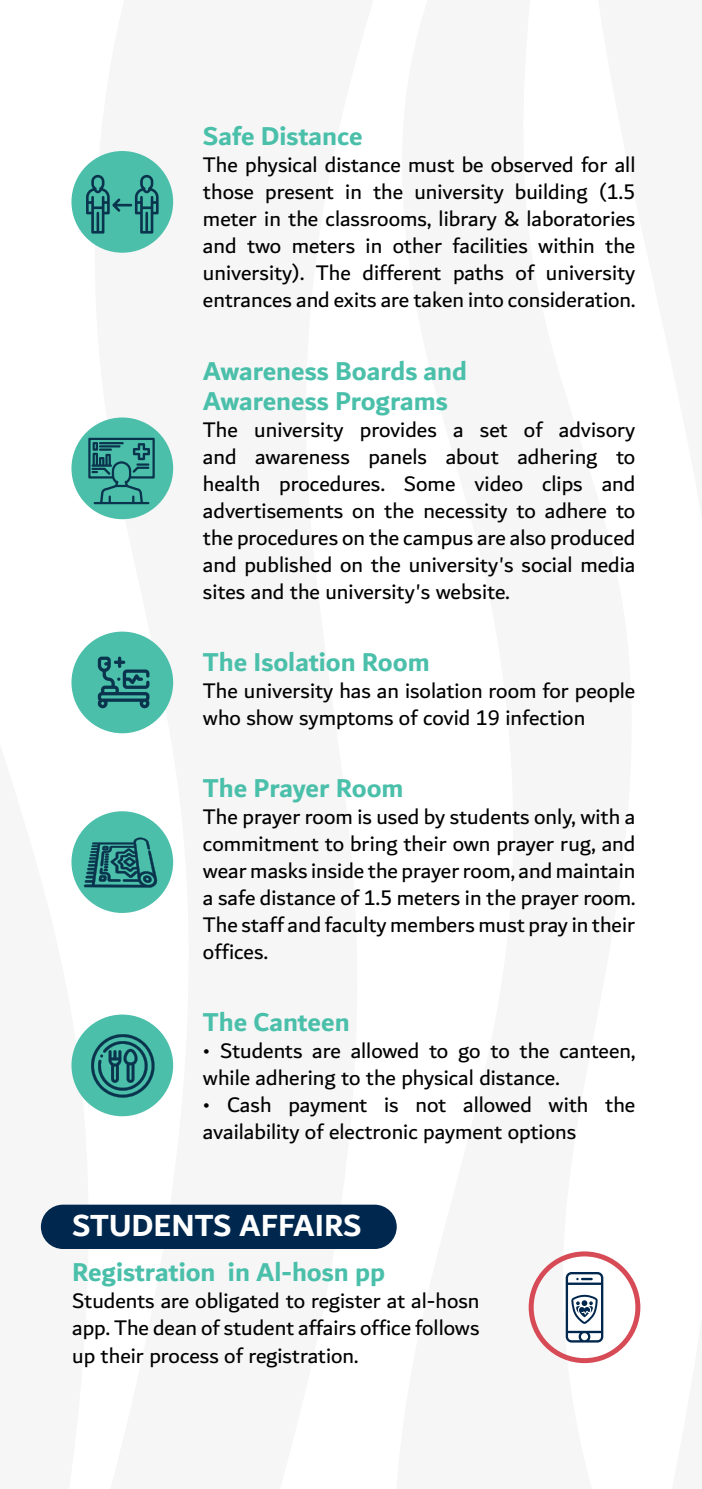
<style>
.page{position:relative;width:702px;height:1489px;background:#fff}
.page>*{position:absolute;margin:0;border:0;box-sizing:border-box;transform-origin:0 0}
.t1{font:700 32.5px "Dubai";color:#fff}
.t2{font:700 27.5px/30px "Dubai";color:#4abfaa}
.t3{font:22.5px/27px "Dubai";color:#000;text-align:justify}
</style>
<div class="page">
<div style="left:41px;top:1204px;width:356px;height:44px;background:#00274d;border-radius:22px"></div>
<div style="left:71px;top:811px;width:102px;height:101px;background:#4bbfaa;border-radius:50%"></div>
<svg style="left:83px;top:837px;width:74px;height:50px"></svg>
<div style="left:71px;top:1014px;width:102px;height:102px;background:#4bbfaa;border-radius:50%"></div>
<svg style="left:91px;top:1034px;width:63px;height:63px"></svg>
<div style="left:71px;top:631px;width:102px;height:102px;background:#4bbfaa;border-radius:50%"></div>
<svg style="left:98px;top:656px;width:52px;height:52px"></svg>
<div style="left:71px;top:417px;width:102px;height:102px;background:#4bbfaa;border-radius:50%"></div>
<svg style="left:88px;top:438px;width:67px;height:66px"></svg>
<div style="left:71px;top:151px;width:102px;height:102px;background:#4bbfaa;border-radius:50%"></div>
<svg style="left:86px;top:175px;width:73px;height:58px"></svg>
<svg style="left:528px;top:1251px;width:112px;height:111px"></svg>
<p class="t2" style="left:203px;top:121px;width:161px">Safe Distance</p>
<p class="t3" style="left:203px;top:151px;width:434px">The physical distance must be observed for all those present in the university building (1.5 meter in the classrooms, library &amp; laboratories and two meters in other facilities within the university). The different paths of university entrances and exits are taken into consideration.</p>
<p class="t2" style="left:203px;top:355px;width:265px">Awareness Boards and<br>Awareness Programs</p>
<p class="t3" style="left:203px;top:415px;width:434px">The university provides a set of advisory and awareness panels about adhering to health procedures. Some video clips and advertisements on the necessity to adhere to the procedures on the campus are also produced and published on the university's social media sites and the university's website.</p>
<p class="t2" style="left:203px;top:646px;width:228px">The Isolation Room</p>
<p class="t3" style="left:203px;top:676px;width:434px">The university has an isolation room for people who show symptoms of covid 19 infection</p>
<p class="t2" style="left:203px;top:772px;width:202px">The Prayer Room</p>
<p class="t3" style="left:203px;top:802px;width:434px">The prayer room is used by students only, with a commitment to bring their own prayer rug, and wear masks inside the prayer room, and maintain a safe distance of 1.5 meters in the prayer room.<br>The staff and faculty members must pray in their offices.</p>
<p class="t2" style="left:203px;top:1006px;width:148px">The Canteen</p>
<p class="t3" style="left:203px;top:1036px;width:434px">• Students are allowed to go to the canteen, while adhering to the physical distance.</p>
<p class="t3" style="left:203px;top:1091px;width:434px">• Cash payment is not allowed with the availability of electronic payment options</p>
<h1 class="t1" style="left:72px;top:1205px;width:291px">STUDENTS AFFAIRS</h1>
<p class="t2" style="left:72px;top:1256px;width:314px">Registration in Al-hosn pp</p>
<p class="t3" style="left:72px;top:1286px;width:409px">Students are obligated to register at al-hosn app. The dean of student affairs office follows up their process of registration.</p>
</div>
